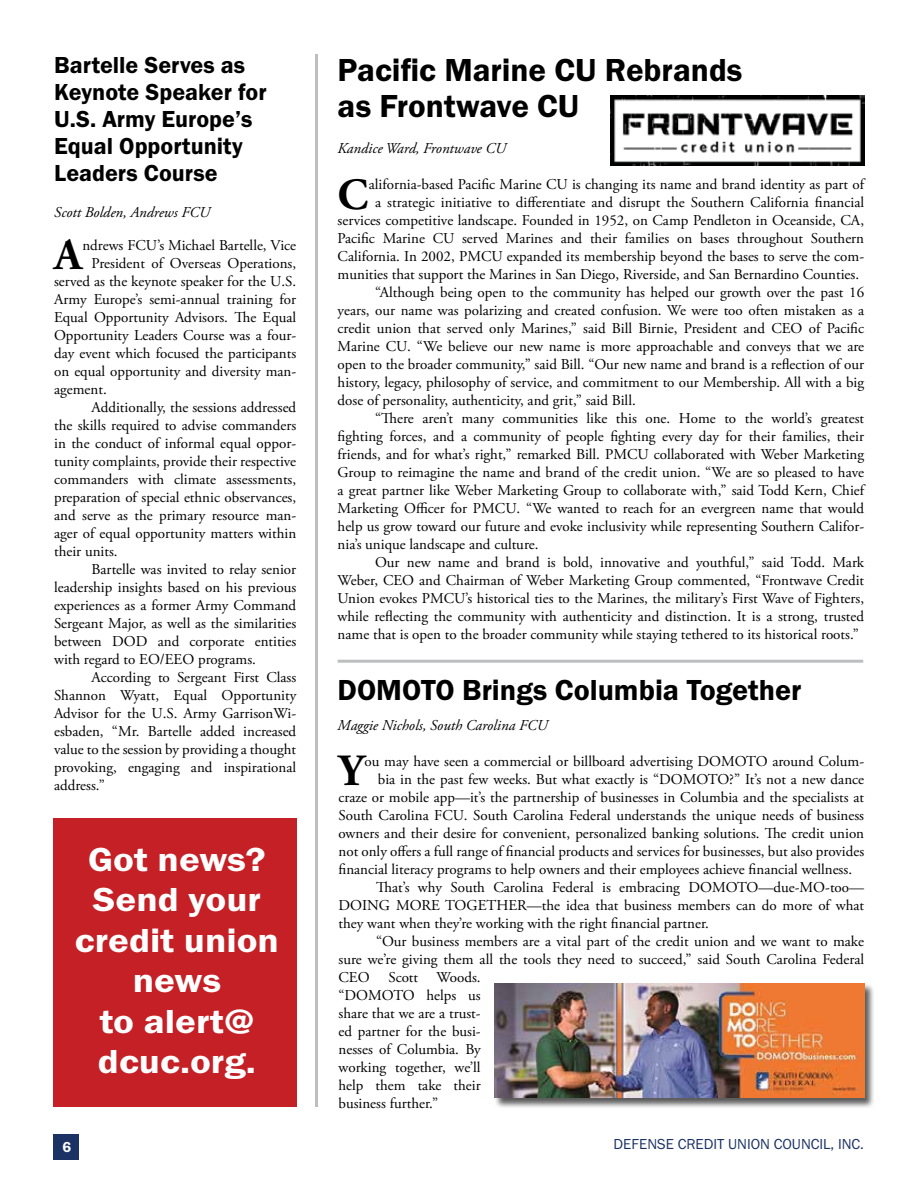
<style>
.page{position:relative;width:918px;height:1188px;background:#fff}
.page>*{position:absolute;margin:0;border:0;box-sizing:border-box;transform-origin:0 0}
.t1{font:700 44.55px "Adobe Garamond Pro";color:#000}
.t2{font:600 34.5px/40.5px "Franklin Gothic FS";color:#fff;text-align:center;scale:1.13 1}
.t3{font:600 33px/36px "Franklin Gothic FS";color:#000}
.t4{font:600 30px "Franklin Gothic FS";color:#000}
.t5{font:600 24px/27px "Franklin Gothic FS";color:#000}
.t6{font:15px "Adobe Garamond Pro";color:#000}
.t7{font:italic 15px "Adobe Garamond Pro";color:#000}
.t8{font:15px "Franklin Gothic FS";color:#1b3265}
.t9{font:600 15px "Franklin Gothic FS";color:#fff}
</style>
<div class="page">
<div style="left:53px;top:1134px;width:26px;height:26px;background:#1b3265"></div>
<hr style="left:315px;top:54px;width:3px;height:1053px;background:#bcbec0">
<img style="left:610px;top:96px;width:255px;height:70px">
<div style="left:494px;top:983px;width:381px;height:126px;background:#000;opacity:.65"></div>
<img style="left:494px;top:983px;width:370px;height:115px">
<hr style="left:338px;top:660px;width:525px;height:3px;background:#bcbec0">
<div style="left:53px;top:819px;width:244px;height:288px;background:#c42026"></div>
<h3 class="t5" style="left:54px;top:52px;width:214px">Bartelle Serves as<br>Keynote Speaker for<br>U.S. Army Europe’s<br>Equal Opportunity<br>Leaders Course</h3>
<p class="t7" style="left:54px;top:203px;width:157px">Scott Bolden, Andrews FCU</p>
<h1 class="t1" style="left:54px;top:229px;width:29px">A</h1>
<p class="t6" style="left:82px;top:236px;width:215px">ndrews FCU’s Michael Bartelle, Vice</p>
<p class="t6" style="left:92px;top:254px;width:206px">President of Overseas Operations,</p>
<p class="t6" style="left:54px;top:272px;width:244px">served as the keynote speaker for the U.S.</p>
<p class="t6" style="left:54px;top:290px;width:244px">Army Europe’s semi-annual training for</p>
<p class="t6" style="left:54px;top:308px;width:244px">Equal Opportunity Advisors. The Equal</p>
<p class="t6" style="left:54px;top:326px;width:244px">Opportunity Leaders Course was a four-</p>
<p class="t6" style="left:54px;top:344px;width:244px">day event which focused the participants</p>
<p class="t6" style="left:54px;top:362px;width:244px">on equal opportunity and diversity man-</p>
<p class="t6" style="left:54px;top:380px;width:54px">agement.</p>
<p class="t6" style="left:92px;top:398px;width:206px">Additionally, the sessions addressed</p>
<p class="t6" style="left:54px;top:416px;width:244px">the skills required to advise commanders</p>
<p class="t6" style="left:54px;top:434px;width:244px">in the conduct of informal equal oppor-</p>
<p class="t6" style="left:54px;top:452px;width:244px">tunity complaints, provide their respective</p>
<p class="t6" style="left:54px;top:470px;width:244px">commanders with climate assessments,</p>
<p class="t6" style="left:54px;top:488px;width:244px">preparation of special ethnic observances,</p>
<p class="t6" style="left:54px;top:506px;width:244px">and serve as the primary resource man-</p>
<p class="t6" style="left:54px;top:524px;width:244px">ager of equal opportunity matters within</p>
<p class="t6" style="left:54px;top:542px;width:65px">their units.</p>
<p class="t6" style="left:92px;top:560px;width:206px">Bartelle was invited to relay senior</p>
<p class="t6" style="left:54px;top:578px;width:244px">leadership insights based on his previous</p>
<p class="t6" style="left:54px;top:596px;width:244px">experiences as a former Army Command</p>
<p class="t6" style="left:54px;top:614px;width:244px">Sergeant Major, as well as the similarities</p>
<p class="t6" style="left:54px;top:632px;width:244px">between DOD and corporate entities</p>
<p class="t6" style="left:54px;top:650px;width:203px">with regard to EO/EEO programs.</p>
<p class="t6" style="left:92px;top:668px;width:206px">According to Sergeant First Class</p>
<p class="t6" style="left:54px;top:686px;width:244px">Shannon Wyatt, Equal Opportunity</p>
<p class="t6" style="left:54px;top:704px;width:244px">Advisor for the U.S. Army GarrisonWi-</p>
<p class="t6" style="left:54px;top:722px;width:244px">esbaden, “Mr. Bartelle added increased</p>
<p class="t6" style="left:54px;top:740px;width:244px">value to the session by providing a thought</p>
<p class="t6" style="left:54px;top:758px;width:244px">provoking, engaging and inspirational</p>
<p class="t6" style="left:54px;top:776px;width:52px">address.”</p>
<h2 class="t2" style="left:75px;top:840px;width:182px">Got news?<br>Send your credit union news<br>to alert@ dcuc.org.</h2>
<h3 class="t3" style="left:338px;top:53px;width:406px">Pacific Marine CU Rebrands as Frontwave CU</h3>
<p class="t7" style="left:338px;top:140px;width:170px">Kandice Ward, Frontwave CU</p>
<h1 class="t1" style="left:338px;top:169px;width:32px">C</h1>
<p class="t6" style="left:369px;top:176px;width:497px">alifornia-based Pacific Marine CU is changing its name and brand identity as part of</p>
<p class="t6" style="left:375px;top:194px;width:490px">a strategic initiative to differentiate and disrupt the Southern California financial</p>
<p class="t6" style="left:338px;top:212px;width:528px">services competitive landscape. Founded in 1952, on Camp Pendleton in Oceanside, CA,</p>
<p class="t6" style="left:338px;top:230px;width:528px">Pacific Marine CU served Marines and their families on bases throughout Southern</p>
<p class="t6" style="left:338px;top:248px;width:528px">California. In 2002, PMCU expanded its membership beyond the bases to serve the com-</p>
<p class="t6" style="left:338px;top:266px;width:523px">munities that support the Marines in San Diego, Riverside, and San Bernardino Counties.</p>
<p class="t6" style="left:375px;top:284px;width:491px">“Although being open to the community has helped our growth over the past 16</p>
<p class="t6" style="left:338px;top:302px;width:528px">years, our name was polarizing and created confusion. We were too often mistaken as a</p>
<p class="t6" style="left:338px;top:320px;width:528px">credit union that served only Marines,” said Bill Birnie, President and CEO of Pacific</p>
<p class="t6" style="left:338px;top:338px;width:528px">Marine CU. “We believe our new name is more approachable and conveys that we are</p>
<p class="t6" style="left:338px;top:356px;width:528px">open to the broader community,” said Bill. “Our new name and brand is a reflection of our</p>
<p class="t6" style="left:338px;top:374px;width:528px">history, legacy, philosophy of service, and commitment to our Membership. All with a big</p>
<p class="t6" style="left:338px;top:392px;width:300px">dose of personality, authenticity, and grit,” said Bill.</p>
<p class="t6" style="left:375px;top:410px;width:491px">“There aren’t many communities like this one. Home to the world’s greatest</p>
<p class="t6" style="left:338px;top:428px;width:528px">fighting forces, and a community of people fighting every day for their families, their</p>
<p class="t6" style="left:338px;top:446px;width:528px">friends, and for what’s right,” remarked Bill. PMCU collaborated with Weber Marketing</p>
<p class="t6" style="left:338px;top:464px;width:528px">Group to reimagine the name and brand of the credit union. “We are so pleased to have</p>
<p class="t6" style="left:338px;top:482px;width:528px">a great partner like Weber Marketing Group to collaborate with,” said Todd Kern, Chief</p>
<p class="t6" style="left:338px;top:500px;width:528px">Marketing Officer for PMCU. “We wanted to reach for an evergreen name that would</p>
<p class="t6" style="left:338px;top:518px;width:528px">help us grow toward our future and evoke inclusivity while representing Southern Califor-</p>
<p class="t6" style="left:338px;top:536px;width:202px">nia’s unique landscape and culture.</p>
<p class="t6" style="left:375px;top:554px;width:490px">Our new name and brand is bold, innovative and youthful,” said Todd. Mark</p>
<p class="t6" style="left:338px;top:572px;width:528px">Weber, CEO and Chairman of Weber Marketing Group commented, “Frontwave Credit</p>
<p class="t6" style="left:338px;top:590px;width:528px">Union evokes PMCU’s historical ties to the Marines, the military’s First Wave of Fighters,</p>
<p class="t6" style="left:338px;top:608px;width:528px">while reflecting the community with authenticity and distinction. It is a strong, trusted</p>
<p class="t6" style="left:338px;top:626px;width:523px">name that is open to the broader community while staying tethered to its historical roots.”</p>
<h3 class="t4" style="left:338px;top:673px;width:465px">DOMOTO Brings Columbia Together</h3>
<p class="t7" style="left:338px;top:716px;width:212px">Maggie Nichols, South Carolina FCU</p>
<h1 class="t1" style="left:339px;top:745px;width:27px">Y</h1>
<p class="t6" style="left:365px;top:752px;width:501px">ou may have seen a commercial or billboard advertising DOMOTO around Colum-</p>
<p class="t6" style="left:378px;top:770px;width:488px">bia in the past few weeks. But what exactly is “DOMOTO?” It’s not a new dance</p>
<p class="t6" style="left:339px;top:788px;width:527px">craze or mobile app—it’s the partnership of businesses in Columbia and the specialists at</p>
<p class="t6" style="left:339px;top:806px;width:527px">South Carolina FCU. South Carolina Federal understands the unique needs of business</p>
<p class="t6" style="left:339px;top:824px;width:527px">owners and their desire for convenient, personalized banking solutions. The credit union</p>
<p class="t6" style="left:339px;top:842px;width:527px">not only offers a full range of financial products and services for businesses, but also provides</p>
<p class="t6" style="left:339px;top:860px;width:515px">financial literacy programs to help owners and their employees achieve financial wellness.</p>
<p class="t6" style="left:376px;top:878px;width:490px">That’s why South Carolina Federal is embracing DOMOTO—due-MO-too—</p>
<p class="t6" style="left:339px;top:896px;width:527px">DOING MORE TOGETHER—the idea that business members can do more of what</p>
<p class="t6" style="left:339px;top:914px;width:372px">they want when they’re working with the right financial partner.</p>
<p class="t6" style="left:376px;top:932px;width:490px">“Our business members are a vital part of the credit union and we want to make</p>
<p class="t6" style="left:339px;top:950px;width:527px">sure we’re giving them all the tools they need to succeed,” said South Carolina Federal</p>
<p class="t6" style="left:339px;top:968px;width:144px">CEO Scott Woods.</p>
<p class="t6" style="left:339px;top:986px;width:144px">“DOMOTO helps us</p>
<p class="t6" style="left:339px;top:1004px;width:144px">share that we are a trust-</p>
<p class="t6" style="left:339px;top:1022px;width:144px">ed partner for the busi-</p>
<p class="t6" style="left:339px;top:1040px;width:144px">nesses of Columbia. By</p>
<p class="t6" style="left:339px;top:1058px;width:144px">working together, we’ll</p>
<p class="t6" style="left:339px;top:1076px;width:144px">help them take their</p>
<p class="t6" style="left:339px;top:1094px;width:101px">business further.”</p>
<p class="t9" style="left:62px;top:1139px;width:10px">6</p>
<p class="t8" style="left:614px;top:1136px;width:252px">DEFENSE CREDIT UNION COUNCIL, INC.</p>
</div>
